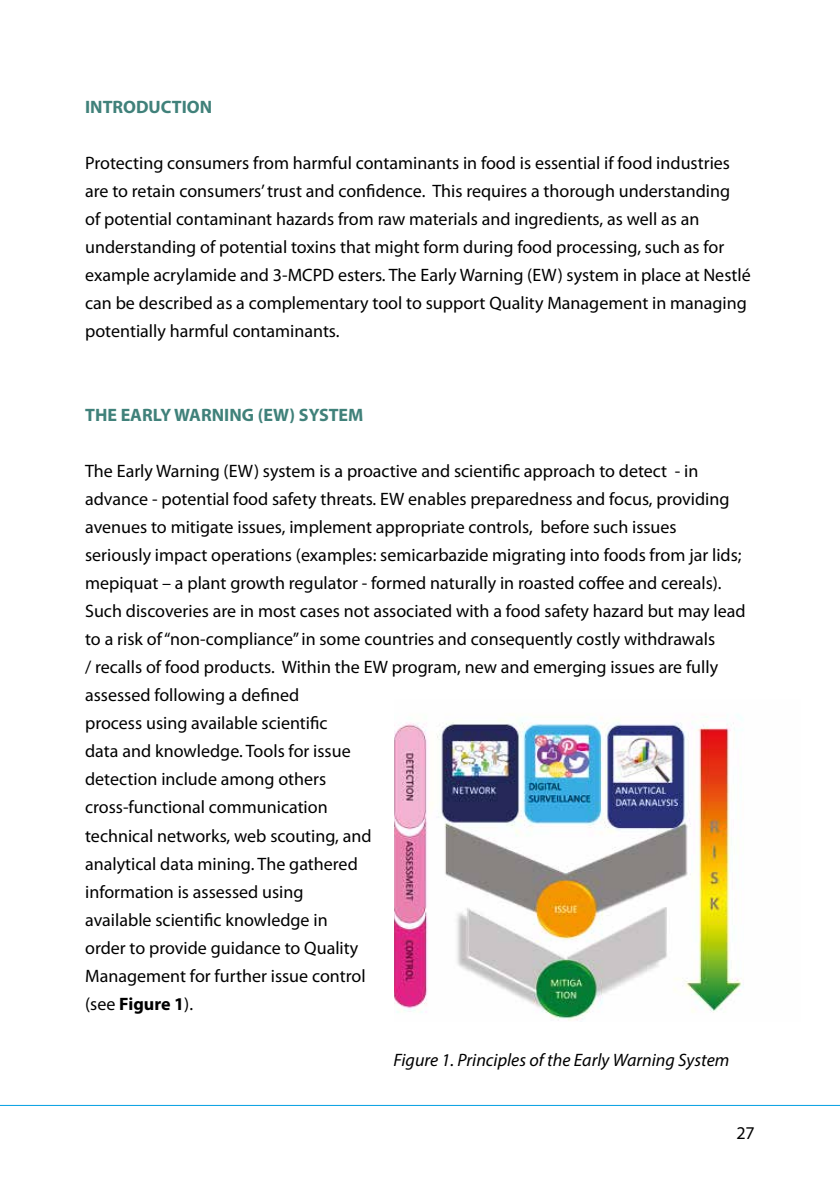
<style>
.page{position:relative;width:840px;height:1191px;background:#fff}
.page>*{position:absolute;margin:0;border:0;box-sizing:border-box;transform-origin:0 0}
.t1{font:18px/28px "Myriad Pro";color:#000}
.t2{font:italic 18px "Myriad Pro";color:#000}
.t3{font:700 18px "Myriad Pro";color:#40817a}
.s1{font-weight:700}
</style>
<div class="page">
<hr style="left:0;top:1105px;width:839px;height:1px;background:#009fe3">
<img style="left:394px;top:715px;width:350px;height:306px">
<p class="t3" style="left:85px;top:95px;width:129px">INTRODUCTION</p>
<p class="t1" style="left:85px;top:149px;width:666px">Protecting consumers from harmful contaminants in food is essential if food industries are to retain consumers’ trust and confidence. This requires a thorough understanding<br>of potential contaminant hazards from raw materials and ingredients, as well as an understanding of potential toxins that might form during food processing, such as for example acrylamide and 3-MCPD esters. The Early Warning (EW) system in place at Nestlé can be described as a complementary tool to support Quality Management in managing potentially harmful contaminants.</p>
<p class="t3" style="left:85px;top:403px;width:280px">THE EARLY WARNING (EW) SYSTEM</p>
<p class="t1" style="left:85px;top:457px;width:661px">The Early Warning (EW) system is a proactive and scientific approach to detect - in advance - potential food safety threats. EW enables preparedness and focus, providing avenues to mitigate issues, implement appropriate controls, before such issues seriously impact operations (examples: semicarbazide migrating into foods from jar lids; mepiquat – a plant growth regulator - formed naturally in roasted coffee and cereals).<br>Such discoveries are in most cases not associated with a food safety hazard but may lead to a risk of “non-compliance” in some countries and consequently costly withdrawals<br>/ recalls of food products. Within the EW program, new and emerging issues are fully assessed following a defined<br>process using available scientific<br>data and knowledge. Tools for issue<br>detection include among others<br>cross-functional communication<br>technical networks, web scouting, and<br>analytical data mining. The gathered<br>information is assessed using<br>available scientific knowledge in<br>order to provide guidance to Quality<br>Management for further issue control<br>(see <span class="s1">Figure 1</span>).</p>
<p class="t2" style="left:393px;top:1048px;width:337px">Figure 1. Principles of the Early Warning System</p>
<p class="t1" style="left:736px;top:1119px;width:20px">27</p>
</div>
